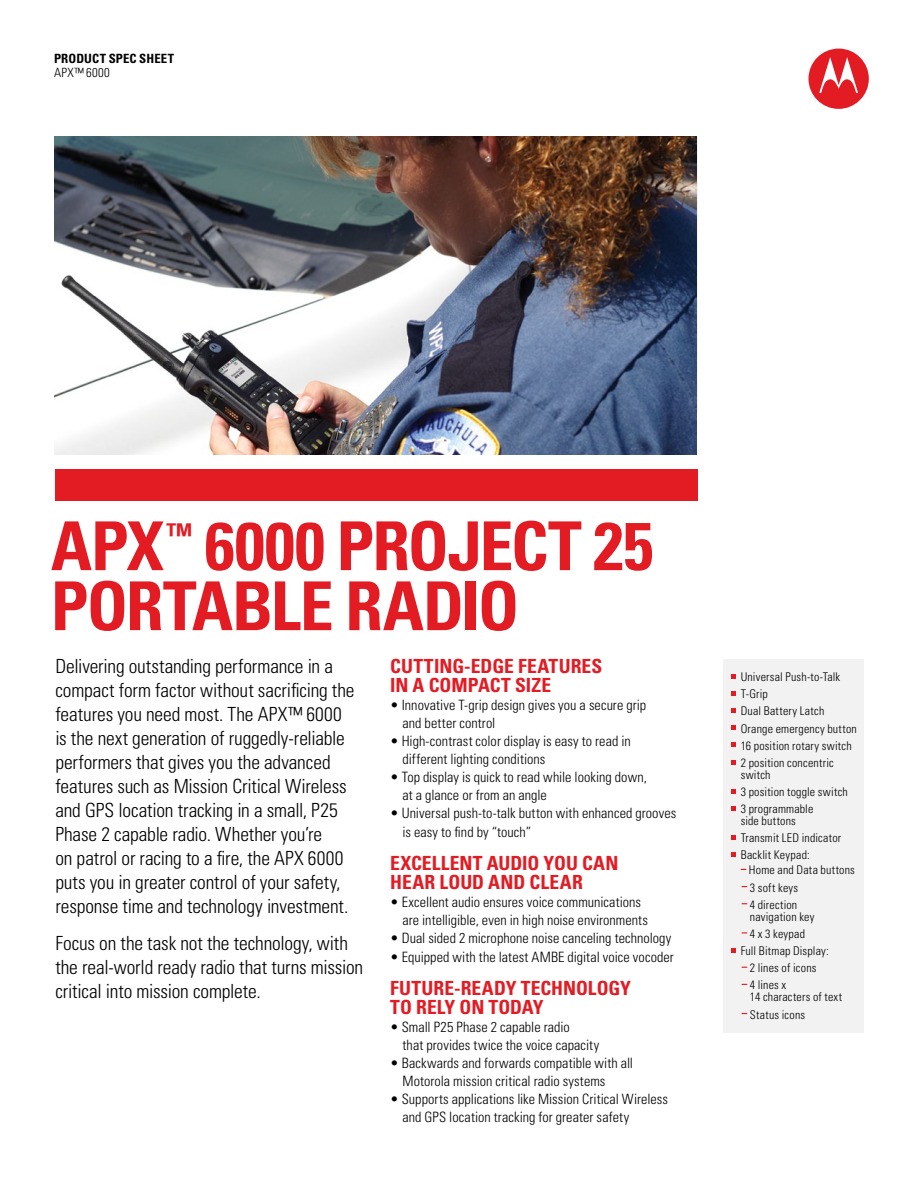
<style>
.page{position:relative;width:918px;height:1188px;background:#fff}
.page>*{position:absolute;margin:0;border:0;box-sizing:border-box;transform-origin:0 0}
.t1{font:700 condensed 67.5px/60px "Univers LT Std";letter-spacing:-.015em;color:#e31b23}
.t2{font:700 condensed 30px "Univers LT Std";color:#e31b23}
.t3{font:300 condensed 19.5px/24px "Univers LT Std";letter-spacing:-.005em;color:#000}
.t4{font:700 condensed 19.5px/19.5px "Univers LT Std";color:#e31b23}
.t5{font:300 condensed 14.25px/18px "Univers LT Std";letter-spacing:.005em;color:#000}
.t6{font:700 condensed 12.75px "Univers LT Std";letter-spacing:.01em;color:#000}
.t7{font:300 condensed 12.75px "Univers LT Std";letter-spacing:.025em;color:#000}
.t8{font:300 condensed 12px/17.1px "Univers LT Std";letter-spacing:.015em;color:#000}
</style>
<div class="page">
<div style="left:724px;top:659px;width:140px;height:373px;background:#f3f2f2"></div>
<div style="left:809px;top:49px;width:60px;height:60px;background:#e31b23;border-radius:50%"></div>
<svg style="left:819px;top:57px;width:39px;height:36px"></svg>
<div style="left:55px;top:469px;width:643px;height:32px;background:#e31b23"></div>
<svg style="left:731px;top:674px;width:4px;height:4px"></svg>
<svg style="left:731px;top:691px;width:4px;height:5px"></svg>
<svg style="left:731px;top:708px;width:4px;height:5px"></svg>
<svg style="left:731px;top:725px;width:4px;height:5px"></svg>
<svg style="left:731px;top:743px;width:4px;height:4px"></svg>
<svg style="left:731px;top:760px;width:4px;height:4px"></svg>
<svg style="left:731px;top:789px;width:4px;height:4px"></svg>
<svg style="left:731px;top:806px;width:4px;height:5px"></svg>
<svg style="left:731px;top:835px;width:4px;height:5px"></svg>
<svg style="left:731px;top:852px;width:4px;height:5px"></svg>
<svg style="left:731px;top:948px;width:4px;height:5px"></svg>
<img style="left:54px;top:137px;width:643px;height:318px">
<p class="t6" style="left:54px;top:54px;width:122px">PRODUCT SPEC SHEET</p>
<p class="t7" style="left:54px;top:68px;width:57px">APX™ 6000</p>
<h1 class="t1" style="left:51px;top:522px;width:604px;text-indent:154px">6000 PROJECT 25<br>PORTABLE RADIO</h1>
<p class="t3" style="left:55px;top:656px;width:301px">Delivering outstanding performance in a compact form factor without sacrificing the features you need most. The APX™ 6000 is the next generation of ruggedly-reliable performers that gives you the advanced features such as Mission Critical Wireless and GPS location tracking in a small, P25<br>Phase 2 capable radio. Whether you’re<br>on patrol or racing to a fire, the APX 6000 puts you in greater control of your safety, response time and technology investment.</p>
<h3 class="t3" style="left:55px;top:933px;width:309px">Focus on the task not the technology, with the real-world ready radio that turns mission critical into mission complete.</h3>
<h1 class="t1" style="left:51px;top:522px;width:115px">APX</h1>
<h2 class="t2" style="left:166px;top:522px;width:27px">™</h2>
<h3 class="t4" style="left:390px;top:658px;width:214px">CUTTING-EDGE FEATURES<br>IN A COMPACT SIZE</h3>
<p class="t5" style="left:403px;top:696px;width:245px;text-indent:-12px">• Innovative T-grip design gives you a secure grip and better control</p>
<p class="t5" style="left:403px;top:732px;width:230px;text-indent:-12px">• High-contrast color display is easy to read in different lighting conditions</p>
<p class="t5" style="left:403px;top:768px;width:246px;text-indent:-12px">• Top display is quick to read while looking down, at a glance or from an angle</p>
<p class="t5" style="left:403px;top:804px;width:275px;text-indent:-12px">• Universal push-to-talk button with enhanced grooves is easy to find by “touch”</p>
<h3 class="t4" style="left:390px;top:855px;width:230px">EXCELLENT AUDIO YOU CAN<br>HEAR LOUD AND CLEAR</h3>
<p class="t5" style="left:403px;top:893px;width:247px;text-indent:-12px">• Excellent audio ensures voice communications are intelligible, even in high noise environments</p>
<p class="t5" style="left:390px;top:929px;width:283px">• Dual sided 2 microphone noise canceling technology</p>
<p class="t5" style="left:390px;top:948px;width:285px">• Equipped with the latest AMBE digital voice vocoder</p>
<h3 class="t4" style="left:390px;top:980px;width:243px">FUTURE-READY TECHNOLOGY<br>TO RELY ON TODAY</h3>
<p class="t5" style="left:403px;top:1018px;width:198px;text-indent:-12px">• Small P25 Phase 2 capable radio<br>that provides twice the voice capacity</p>
<p class="t5" style="left:403px;top:1054px;width:232px;text-indent:-12px">• Backwards and forwards compatible with all<br>Motorola mission critical radio systems</p>
<p class="t5" style="left:403px;top:1090px;width:267px;text-indent:-12px">• Supports applications like Mission Critical Wireless and GPS location tracking for greater safety</p>
<p class="t8" style="left:741px;top:668px;width:118px">Universal Push-to-Talk<br>T-Grip<br>Dual Battery Latch<br>Orange emergency button<br>16 position rotary switch<br>2 position concentric</p>
<p class="t8" style="left:741px;top:767px;width:109px">switch<br>3 position toggle switch<br>3 programmable</p>
<p class="t8" style="left:741px;top:813px;width:102px">side buttons<br>Transmit LED indicator<br>Backlit Keypad:</p>
<p class="t8" style="left:749px;top:862px;width:107px">Home and Data buttons<br>3 soft keys<br>4 direction</p>
<p class="t8" style="left:750px;top:909px;width:66px">navigation key</p>
<p class="t8" style="left:750px;top:926px;width:57px">4 x 3 keypad</p>
<p class="t8" style="left:741px;top:942px;width:90px">Full Bitmap Display:</p>
<p class="t8" style="left:750px;top:960px;width:68px">2 lines of icons</p>
<p class="t8" style="left:750px;top:978px;width:38px">4 lines x</p>
<p class="t8" style="left:750px;top:990px;width:94px">14 characters of text<br>Status icons</p>
</div>
